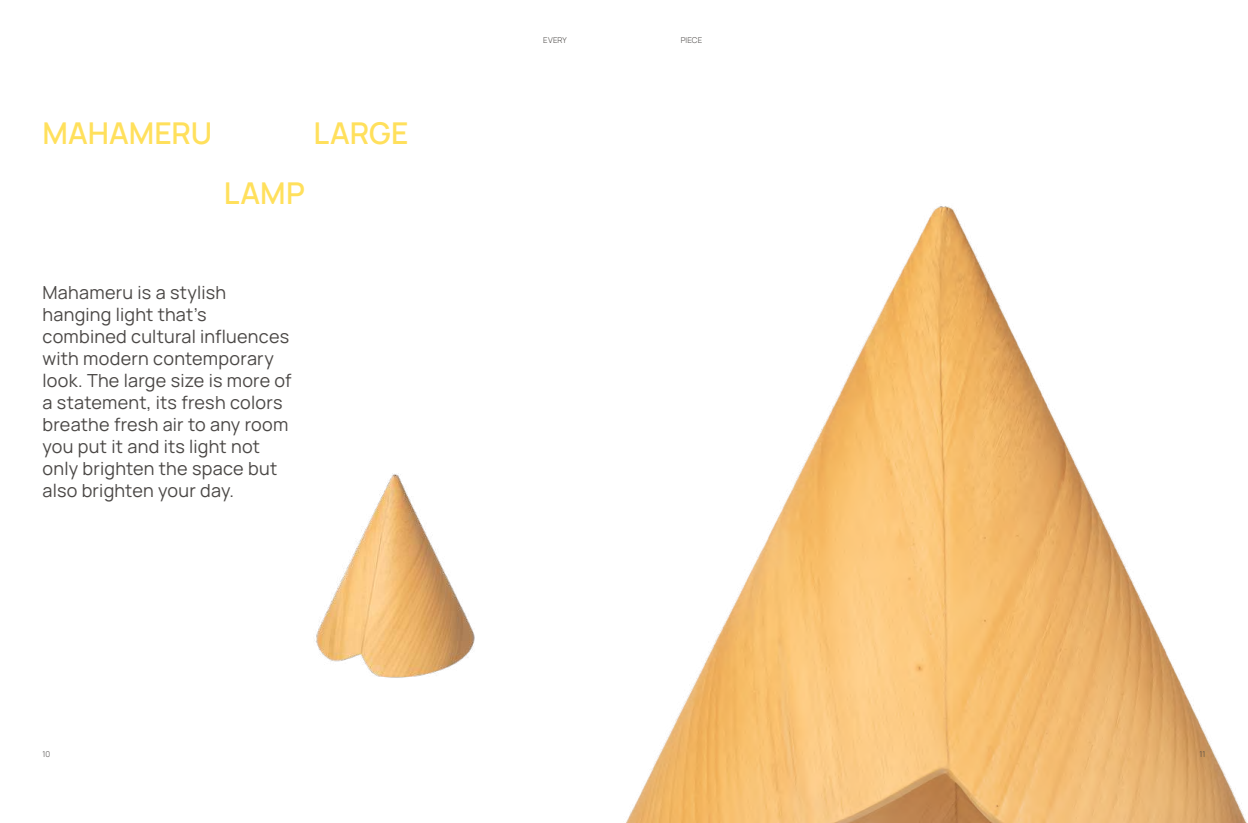
<style>
.page{position:relative;width:1248px;height:823px;background:#fff}
.page>*{position:absolute;margin:0;border:0;box-sizing:border-box;transform-origin:0 0}
.t1{font:600 30px "Manrope";color:#ffe05c}
.t2{font:18px/22px "Manrope";letter-spacing:.015em;color:#4b4846}
.t3{font:300 8px "Manrope";letter-spacing:.01em;color:#4b4846}
</style>
<div class="page">
<img style="left:626px;top:206px;width:621px;height:616px">
<img style="left:314px;top:473px;width:161px;height:205px">
<h1 class="t1" style="left:43px;top:115px;width:171px">MAHAMERU</h1>
<h1 class="t1" style="left:313px;top:115px;width:97px">LARGE</h1>
<h1 class="t1" style="left:224px;top:174px;width:82px">LAMP</h1>
<p class="t2" style="left:43px;top:281px;width:250px">Mahameru is a stylish hanging light that’s combined cultural influences with modern contemporary look. The large size is more of a statement, its fresh colors breathe fresh air to any room you put it and its light not only brighten the space but also brighten your day.</p>
<p class="t3" style="left:543px;top:34px;width:25px">EVERY</p>
<p class="t3" style="left:680px;top:34px;width:23px">PIECE</p>
<p class="t3" style="left:43px;top:748px;width:9px">10</p>
<p class="t3" style="left:1199px;top:748px;width:7px">11</p>
</div>
